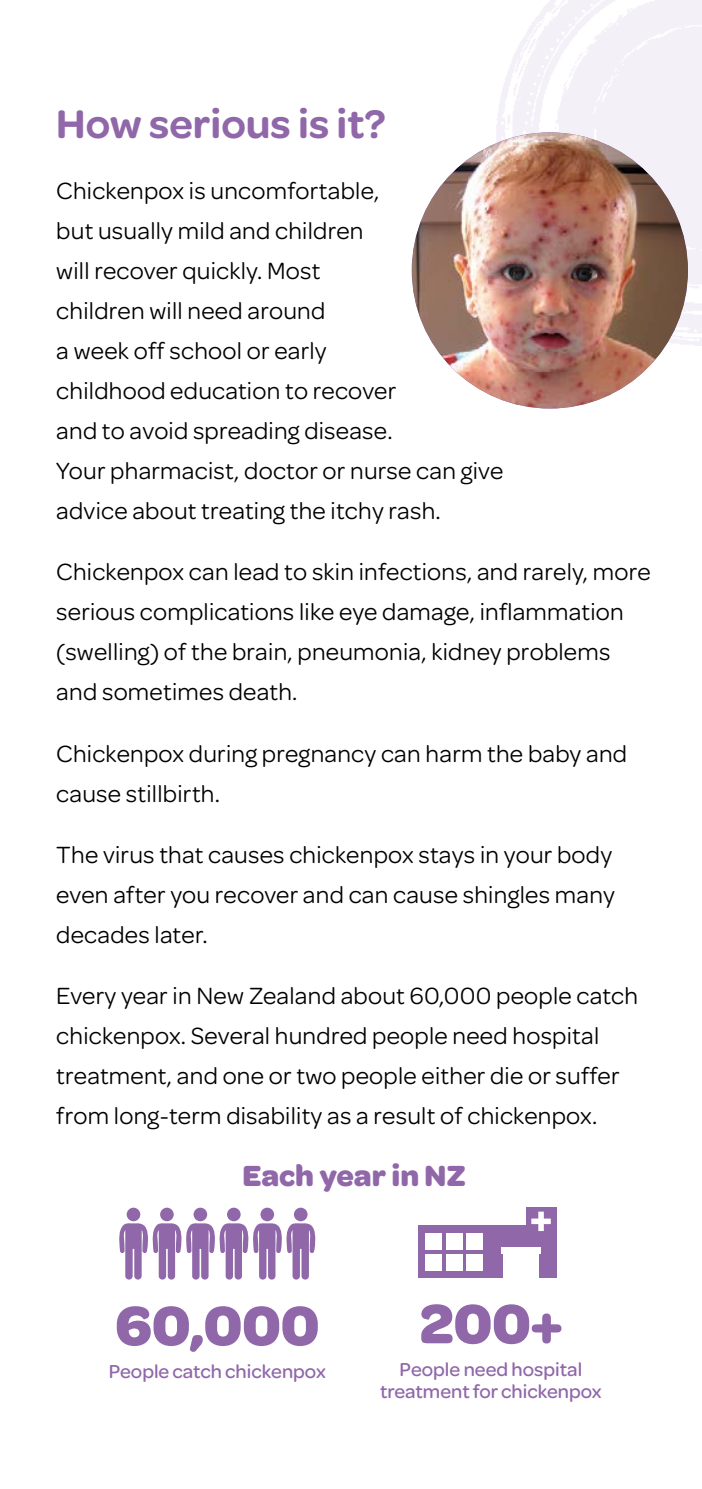
<style>
.page{position:relative;width:702px;height:1489px;background:#fff}
.page>*{position:absolute;margin:0;border:0;box-sizing:border-box;transform-origin:0 0}
.t1{font:700 59px "Omnes";color:#9067a9}
.t2{font:600 42.5px "Omnes";color:#9067a9}
.t3{font:700 31px "Omnes";color:#9067a9}
.t4{font:25px/40px "Omnes";letter-spacing:.01em;color:#000}
.t5{font:500 20px/22.5px "Omnes";color:#9067a9;text-align:center}
</style>
<div class="page">
<img style="left:496px;top:0;width:206px;height:345px">
<div style="left:418px;top:1225px;width:138px;height:52px;background:#9067a9"></div>
<div style="left:525px;top:1207px;width:31px;height:33px;background:#9067a9"></div>
<svg style="left:531px;top:1211px;width:19px;height:19px"></svg>
<div style="left:426px;top:1233px;width:16px;height:16px;background:#fff"></div>
<div style="left:426px;top:1253px;width:16px;height:17px;background:#fff"></div>
<div style="left:503px;top:1253px;width:36px;height:29px;background:#fff"></div>
<div style="left:501px;top:1247px;width:40px;height:6px;background:#fff"></div>
<div style="left:446px;top:1233px;width:16px;height:16px;background:#fff"></div>
<div style="left:446px;top:1253px;width:16px;height:17px;background:#fff"></div>
<div style="left:467px;top:1233px;width:16px;height:16px;background:#fff"></div>
<div style="left:467px;top:1253px;width:16px;height:17px;background:#fff"></div>
<img style="left:411px;top:132px;width:277px;height:276px;border-radius:138px">
<div style="left:160px;top:1207px;width:14px;height:14px;background:#9067a9;border-radius:50%"></div>
<div style="left:127px;top:1207px;width:13px;height:14px;background:#9067a9;border-radius:50%"></div>
<div style="left:193px;top:1207px;width:14px;height:14px;background:#9067a9;border-radius:50%"></div>
<div style="left:227px;top:1207px;width:13px;height:14px;background:#9067a9;border-radius:50%"></div>
<div style="left:260px;top:1207px;width:14px;height:14px;background:#9067a9;border-radius:50%"></div>
<div style="left:294px;top:1207px;width:13px;height:14px;background:#9067a9;border-radius:50%"></div>
<svg style="left:119px;top:1223px;width:197px;height:56px"></svg>
<h2 class="t2" style="left:56px;top:93px;width:331px">How serious is it?</h2>
<p class="t4" style="left:56px;top:169px;width:448px">Chickenpox is uncomfortable,<br>but usually mild and children<br>will recover quickly. Most<br>children will need around<br>a week off school or early<br>childhood education to recover<br>and to avoid spreading disease.<br>Your pharmacist, doctor or nurse can give advice about treating the itchy rash.</p>
<p class="t4" style="left:56px;top:550px;width:596px">Chickenpox can lead to skin infections, and rarely, more serious complications like eye damage, inflammation (swelling) of the brain, pneumonia, kidney problems and sometimes death.</p>
<p class="t4" style="left:56px;top:732px;width:572px">Chickenpox during pregnancy can harm the baby and cause stillbirth.</p>
<p class="t4" style="left:56px;top:833px;width:560px;text-align:justify">The virus that causes chickenpox stays in your body even after you recover and can cause shingles many decades later.</p>
<p class="t4" style="left:56px;top:974px;width:583px">Every year in New Zealand about 60,000 people catch chickenpox. Several hundred people need hospital treatment, and one or two people either die or suffer from long-term disability as a result of chickenpox.</p>
<p class="t3" style="left:242px;top:1152px;width:225px">Each year in NZ</p>
<h1 class="t1" style="left:115px;top:1281px;width:206px">60,000</h1>
<p class="t5" style="left:109px;top:1358px;width:218px">People catch chickenpox</p>
<h1 class="t1" style="left:419px;top:1279px;width:144px">200+</h1>
<p class="t5" style="left:380px;top:1356px;width:223px">People need hospital treatment for chickenpox</p>
</div>
